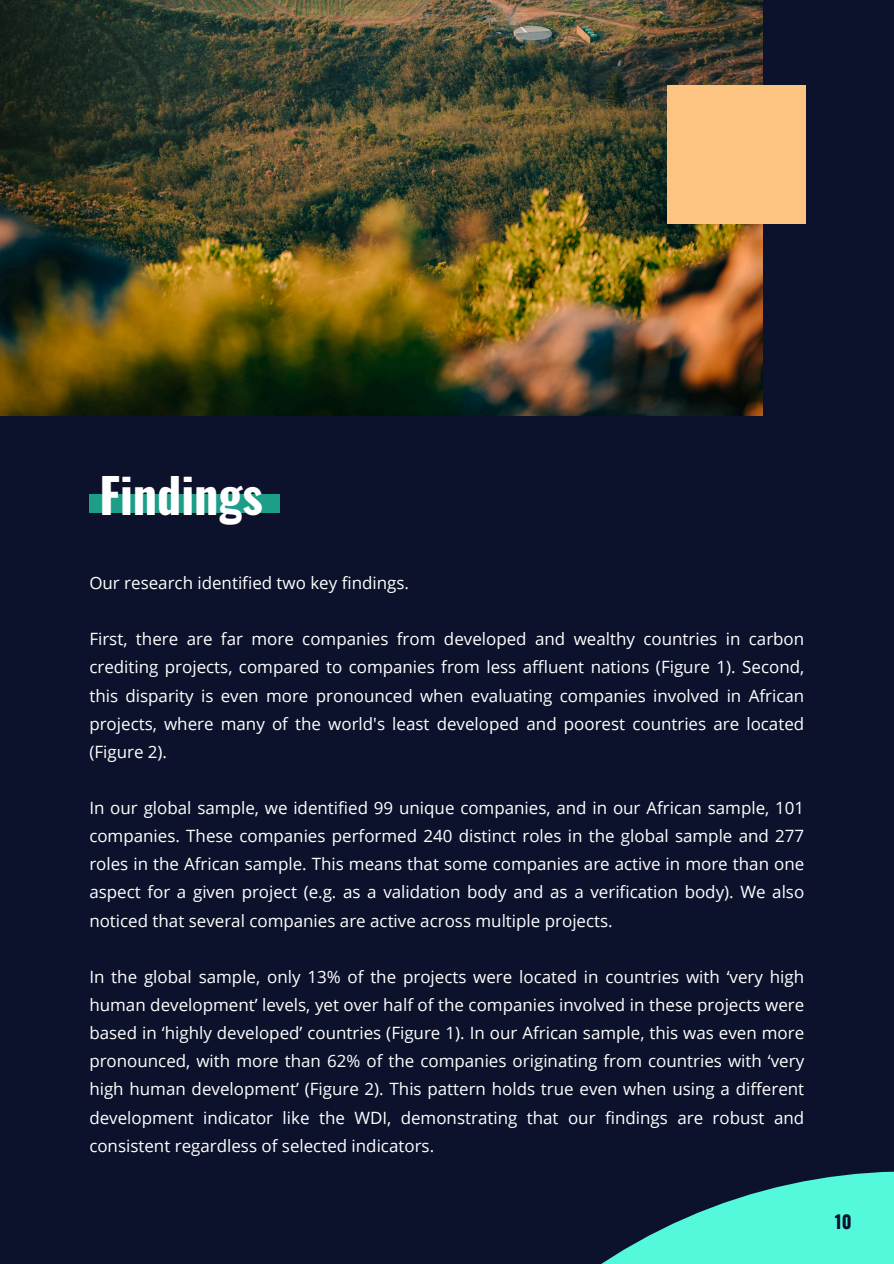
<style>
.page{position:relative;width:894px;height:1264px;background:#fff}
.page>*{position:absolute;margin:0;border:0;box-sizing:border-box;transform-origin:0 0}
.t1{font:700 48px "Oswald";color:#fff}
.t2{font:700 18px "Oswald";color:#0c122b}
.t3{font:16.95px/28.2px "Open Sans";color:#fff;text-align:justify}
</style>
<div class="page">
<div style="left:0;top:0;width:893px;height:1263px;background:#0c122b"></div>
<img style="left:0;top:0;width:762px;height:416px">
<div style="left:666px;top:85px;width:138px;height:138px;background:#fcc480"></div>
<svg style="left:603px;top:1171px;width:290px;height:92px;fill:#54f9db"></svg>
<div style="left:89px;top:494px;width:191px;height:19px;background:#1d9e88"></div>
<h1 class="t1" style="left:99px;top:458px;width:165px">Findings</h1>
<p class="t3" style="left:89px;top:568px;width:321px">Our research identified two key findings.</p>
<p class="t3" style="left:89px;top:624px;width:716px">First, there are far more companies from developed and wealthy countries in carbon crediting projects, compared to companies from less affluent nations (Figure 1). Second, this disparity is even more pronounced when evaluating companies involved in African projects, where many of the world's least developed and poorest countries are located (Figure 2).</p>
<p class="t3" style="left:89px;top:793px;width:716px">In our global sample, we identified 99 unique companies, and in our African sample, 101 companies. These companies performed 240 distinct roles in the global sample and 277 roles in the African sample. This means that some companies are active in more than one aspect for a given project (e.g. as a validation body and as a verification body). We also noticed that several companies are active across multiple projects.</p>
<p class="t3" style="left:89px;top:962px;width:716px">In the global sample, only 13% of the projects were located in countries with ‘very high human development’ levels, yet over half of the companies involved in these projects were based in ‘highly developed’ countries (Figure 1). In our African sample, this was even more pronounced, with more than 62% of the companies originating from countries with ‘very high human development’ (Figure 2). This pattern holds true even when using a different development indicator like the WDI, demonstrating that our findings are robust and consistent regardless of selected indicators.</p>
<p class="t2" style="left:834px;top:1207px;width:18px">10</p>
</div>
